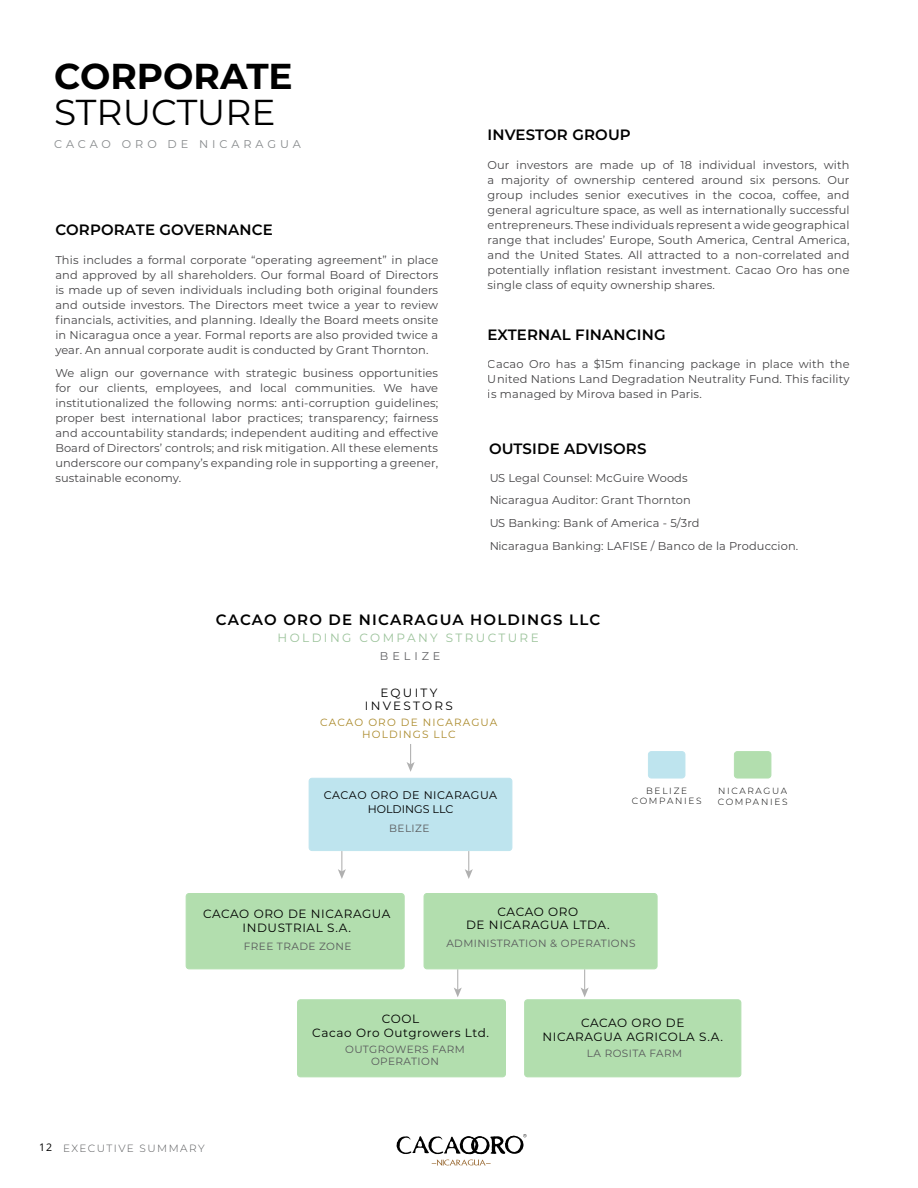
<style>
.page{position:relative;width:918px;height:1188px;background:#fff}
.page>*{position:absolute;margin:0;border:0;box-sizing:border-box;transform-origin:0 0}
.t1{font:700 36px "Montserrat";color:#000}
.t2{font:36px "Montserrat";color:#000}
.t3{font:600 15px "Montserrat";letter-spacing:.01em;color:#000}
.t4{font:600 15px "Montserrat";letter-spacing:.08em;color:#000}
.t5{font:12px/13.5px "Montserrat";letter-spacing:.05em;color:#000;text-align:center}
.t6{font:12px "Montserrat";letter-spacing:.2em;color:#9cc39b}
.t7{font:12px/13.5px "Montserrat";letter-spacing:.19em;color:#000;text-align:center}
.t8{font:11.4px/15px "Montserrat";letter-spacing:.01em;color:#414042;text-align:justify}
.t9{font:11.25px "Montserrat";letter-spacing:.35em;color:#86898b}
.t10{font:11.25px "Montserrat";letter-spacing:.35em;color:#636366}
.t11{font:11.1px/13.5px "Montserrat";letter-spacing:.035em;color:#000;text-align:center}
.t12{font:10.5px/12px "Montserrat";letter-spacing:.04em;color:#58595b;text-align:center}
.t13{font:10.5px/12px "Montserrat";letter-spacing:.11em;color:#ab8a2b;text-align:center}
.t14{font:300 10.5px "Montserrat";letter-spacing:.14em;color:#58595b}
.t15{font:300 9px/10.5px "Montserrat";letter-spacing:.19em;color:#000;text-align:center}
.s1{font-family:"Open Sans";font-weight:400;color:#000}
</style>
<div class="page">
<div style="left:309px;top:778px;width:203px;height:73px;background:#bee4ee;border-radius:3px"></div>
<div style="left:309px;top:778px;width:203px;height:73px;border:1px solid #53b8d4;border-radius:3px"></div>
<div style="left:648px;top:752px;width:37px;height:26px;background:#bee4ee;border-radius:3px"></div>
<div style="left:648px;top:751px;width:37px;height:27px;border:1px solid #53b8d4;border-radius:3px"></div>
<div style="left:734px;top:752px;width:37px;height:26px;background:#b2deae;border-radius:3px"></div>
<div style="left:734px;top:751px;width:37px;height:27px;border:1px solid #5aba53;border-radius:3px"></div>
<div style="left:186px;top:893px;width:218px;height:76px;background:#b2deae;border-radius:3px"></div>
<div style="left:186px;top:893px;width:219px;height:76px;border:1px solid #5aba53;border-radius:3px"></div>
<div style="left:298px;top:1000px;width:207px;height:77px;background:#b2deae;border-radius:3px"></div>
<div style="left:297px;top:999px;width:209px;height:78px;border:1px solid #5aba53;border-radius:3px"></div>
<div style="left:424px;top:893px;width:233px;height:76px;background:#b2deae;border-radius:3px"></div>
<div style="left:424px;top:893px;width:233px;height:76px;border:1px solid #5aba53;border-radius:3px"></div>
<div style="left:525px;top:1000px;width:216px;height:77px;background:#b2deae;border-radius:3px"></div>
<div style="left:524px;top:999px;width:217px;height:78px;border:1px solid #5aba53;border-radius:3px"></div>
<svg style="left:407px;top:744px;width:8px;height:28px"></svg>
<svg style="left:338px;top:851px;width:8px;height:28px"></svg>
<svg style="left:454px;top:969px;width:8px;height:28px"></svg>
<svg style="left:465px;top:851px;width:8px;height:28px"></svg>
<svg style="left:581px;top:969px;width:8px;height:28px"></svg>
<svg style="left:397px;top:1134px;width:129px;height:31px"></svg>
<h1 class="t1" style="left:54px;top:50px;width:240px">CORPORATE</h1>
<h1 class="t2" style="left:54px;top:87px;width:223px">STRUCTURE</h1>
<p class="t9" style="left:54px;top:136px;width:248px">CACAO ORO DE NICARAGUA</p>
<h2 class="t3" style="left:55px;top:219px;width:219px">CORPORATE GOVERNANCE</h2>
<p class="t8" style="left:55px;top:252px;width:384px">This includes a formal corporate “operating agreement” in place and approved by all shareholders. Our formal Board of Directors is made up of seven individuals including both original founders and outside investors. The Directors meet twice a year to review financials, activities, and planning. Ideally the Board meets onsite in Nicaragua once a year. Formal reports are also provided twice a year. An annual corporate audit is conducted by Grant Thornton.</p>
<p class="t8" style="left:55px;top:365px;width:384px">We align our governance with strategic business opportunities for our clients, employees, and local communities. We have institutionalized the following norms: anti-corruption guidelines; proper best international labor practices; transparency; fairness and accountability standards; independent auditing and effective Board of Directors’ controls; and risk mitigation. All these elements underscore our company’s expanding role in supporting a greener, sustainable economy.</p>
<h2 class="t3" style="left:488px;top:124px;width:145px">INVESTOR GROUP</h2>
<p class="t8" style="left:488px;top:157px;width:364px">Our investors are made up of 18 individual investors, with a majority of ownership centered around six persons. Our group includes senior executives in the cocoa, coffee, and general agriculture space, as well as internationally successful entrepreneurs. These individuals represent a wide geographical range that includes’ Europe, South America, Central America, and the United States. All attracted to a non-correlated and potentially inflation resistant investment. Cacao Oro has one single class of equity ownership shares.</p>
<h2 class="t3" style="left:488px;top:324px;width:180px">EXTERNAL FINANCING</h2>
<p class="t8" style="left:488px;top:356px;width:363px">Cacao Oro has a $15m financing package in place with the United Nations Land Degradation Neutrality Fund. This facility is managed by Mirova based in Paris.</p>
<h2 class="t3" style="left:489px;top:438px;width:159px">OUTSIDE ADVISORS</h2>
<p class="t8" style="left:489px;top:466px;width:311px;line-height:22.6px;text-align:left">US Legal Counsel: McGuire Woods<br>Nicaragua Auditor: Grant Thornton<br>US Banking: Bank of America - 5/3rd<br>Nicaragua Banking: LAFISE / Banco de la Produccion.</p>
<h2 class="t4" style="left:216px;top:609px;width:386px">CACAO ORO DE NICARAGUA HOLDINGS LLC</h2>
<p class="t6" style="left:278px;top:630px;width:263px">HOLDING COMPANY STRUCTURE</p>
<p class="t10" style="left:380px;top:648px;width:62px">BELIZE</p>
<p class="t7" style="left:365px;top:685px;width:89px">EQUITY<br>INVESTORS</p>
<p class="t13" style="left:320px;top:716px;width:179px">CACAO ORO DE NICARAGUA<br>HOLDINGS LLC</p>
<p class="t11" style="left:324px;top:788px;width:175px">CACAO ORO DE NICARAGUA<br>HOLDINGS LLC</p>
<p class="t12" style="left:389px;top:822px;width:42px">BELIZE</p>
<p class="t15" style="left:632px;top:785px;width:71px">BELIZE<br>COMPANIES</p>
<p class="t15" style="left:718px;top:786px;width:71px;text-align:left">NICARAGUA<br>COMPANIES</p>
<p class="t5" style="left:203px;top:907px;width:189px">CACAO ORO DE NICARAGUA<br>INDUSTRIAL S.A.</p>
<p class="t5" style="left:466px;top:904px;width:145px">CACAO ORO<br>DE NICARAGUA LTDA.</p>
<p class="t12" style="left:244px;top:940px;width:109px">FREE TRADE ZONE</p>
<p class="t12" style="left:446px;top:937px;width:191px">ADMINISTRATION &amp; OPERATIONS</p>
<p class="t14" style="left:39px;top:1141px;width:167px"><span class="s1">12</span> EXECUTIVE SUMMARY</p>
<p class="t5" style="left:312px;top:1012px;width:178px">COOL<br>Cacao Oro Outgrowers Ltd.</p>
<p class="t12" style="left:345px;top:1043px;width:121px">OUTGROWERS FARM<br>OPERATION</p>
<p class="t5" style="left:542px;top:1016px;width:182px">CACAO ORO DE<br>NICARAGUA AGRICOLA S.A.</p>
<p class="t12" style="left:587px;top:1046px;width:97px">LA ROSITA FARM</p>
</div>
